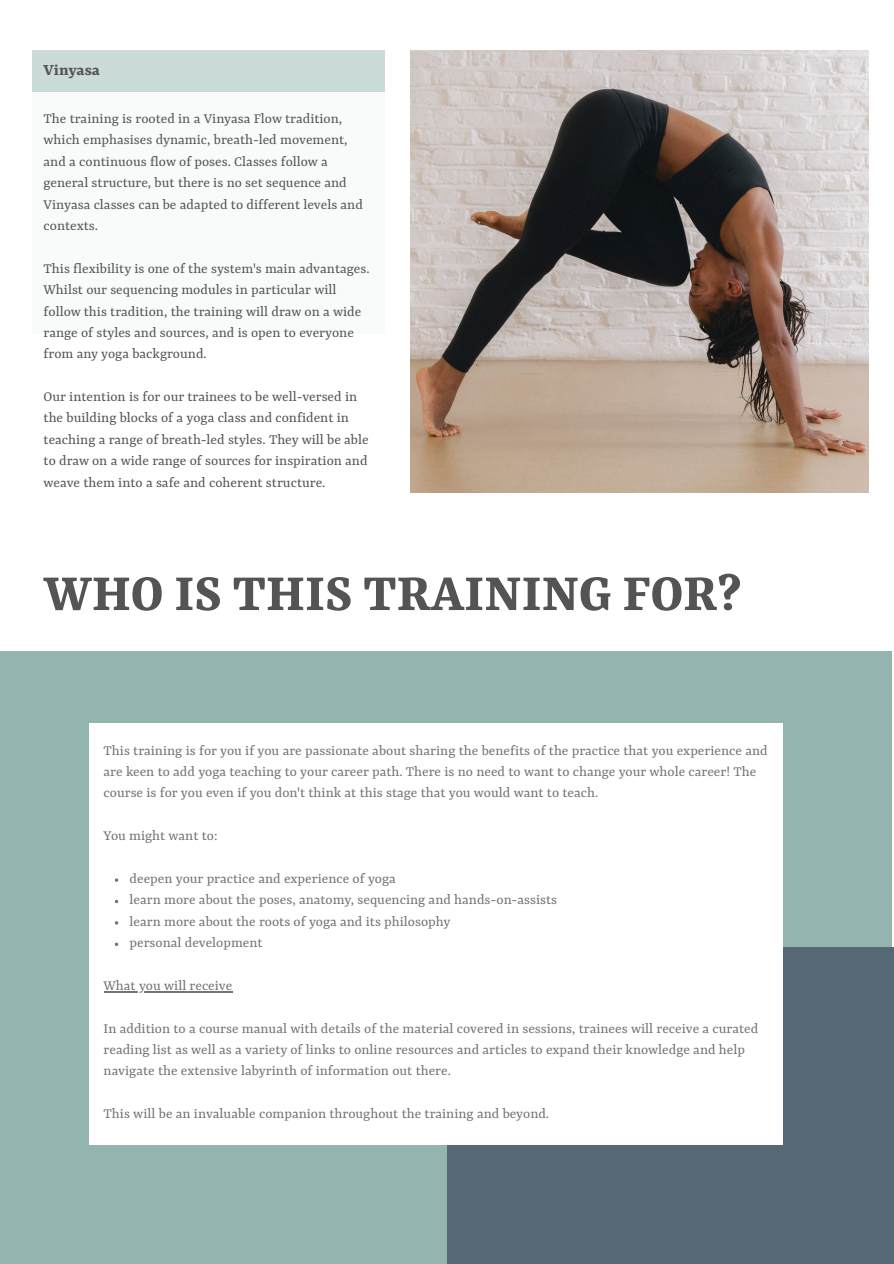
<style>
.page{position:relative;width:894px;height:1264px;background:#fff}
.page>*{position:absolute;margin:0;border:0;box-sizing:border-box;transform-origin:0 0}
.t1{font:700 57px "Rasa";color:#545454}
.t2{font:700 17.7px "Rasa";color:#545454}
.t3{font:15.3px/21.3px "Rasa";color:#737373}
.t4{font:15.3px/21.3px "Rasa";color:#545454}
</style>
<div class="page">
<div style="left:0;top:651px;width:891px;height:612px;background:#94b4af"></div>
<div style="left:446px;top:947px;width:447px;height:316px;background:#566874"></div>
<div style="left:32px;top:91px;width:352px;height:243px;background:#f9fbfa"></div>
<img style="left:410px;top:50px;width:458px;height:442px">
<div style="left:32px;top:50px;width:352px;height:41px;background:#cbdbd8"></div>
<div style="left:89px;top:722px;width:693px;height:422px;background:#fff"></div>
<svg style="left:115px;top:942px;width:3px;height:4px"></svg>
<hr style="left:104px;top:991px;width:128px;height:1px;background:#737373">
<h2 class="t2" style="left:44px;top:62px;width:58px">Vinyasa</h2>
<p class="t4" style="left:44px;top:109px;width:321px">The training is rooted in a Vinyasa Flow tradition, which emphasises dynamic, breath-led movement, and a continuous flow of poses. Classes follow a general structure, but there is no set sequence and Vinyasa classes can be adapted to different levels and contexts.</p>
<p class="t4" style="left:44px;top:259px;width:327px">This flexibility is one of the system's main advantages.<br>Whilst our sequencing modules in particular will follow this tradition, the training will draw on a wide range of styles and sources, and is open to everyone from any yoga background.</p>
<p class="t4" style="left:44px;top:387px;width:326px">Our intention is for our trainees to be well-versed in the building blocks of a yoga class and confident in teaching a range of breath-led styles. They will be able to draw on a wide range of sources for inspiration and weave them into a safe and coherent structure.</p>
<h1 class="t1" style="left:44px;top:568px;width:699px">WHO IS THIS TRAINING FOR?</h1>
<p class="t3" style="left:104px;top:740px;width:665px">This training is for you if you are passionate about sharing the benefits of the practice that you experience and are keen to add yoga teaching to your career path. There is no need to want to change your whole career! The course is for you even if you don't think at this stage that you would want to teach.</p>
<p class="t3" style="left:104px;top:826px;width:115px">You might want to:</p>
<p class="t3" style="left:130px;top:868px;width:268px">deepen your practice and experience of yoga</p>
<p class="t3" style="left:130px;top:890px;width:429px">learn more about the poses, anatomy, sequencing and hands-on-assists</p>
<p class="t3" style="left:130px;top:911px;width:322px">learn more about the roots of yoga and its philosophy</p>
<p class="t3" style="left:130px;top:933px;width:134px">personal development</p>
<p class="t3" style="left:104px;top:975px;width:130px">What you will receive</p>
<p class="t3" style="left:104px;top:1018px;width:656px">In addition to a course manual with details of the material covered in sessions, trainees will receive a curated reading list as well as a variety of links to online resources and articles to expand their knowledge and help navigate the extensive labyrinth of information out there.</p>
<p class="t3" style="left:104px;top:1104px;width:447px">This will be an invaluable companion throughout the training and beyond.</p>
</div>
